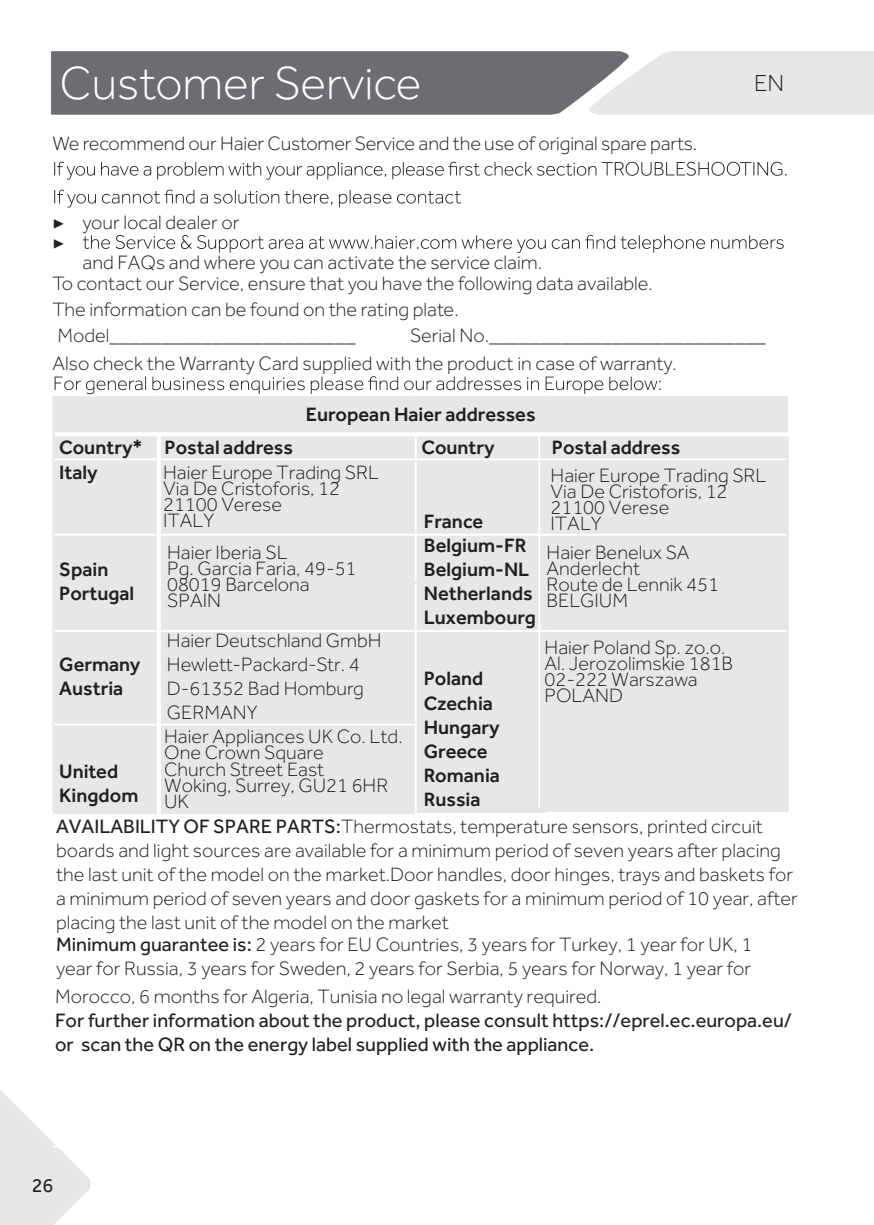
<style>
.page{position:relative;width:874px;height:1225px;background:#fff}
.page>*{position:absolute;margin:0;border:0;box-sizing:border-box;transform-origin:0 0}
.t1{font:300 48px "Effra";color:#fff}
.t2{font:300 24px "Effra";color:#231f20}
.t3{font:300 20px/16px "Effra";color:#231f20}
.t4{font:500 20px/24px "Effra";color:#231f20}
.t5{font:20px/24px "Effra";color:#231f20}
.t6{font:20px "Minion Pro";color:#231f20}
.s1{font-family:"Minion Pro";font-weight:400}
.s2{font-weight:400}
</style>
<div class="page">
<svg style="left:0;top:1090px;width:91px;height:135px"></svg>
<svg style="left:51px;top:51px;width:822px;height:64px;background:#969799"></svg>
<svg style="left:54px;top:162px;width:732px;height:18px"></svg>
<svg style="left:54px;top:190px;width:407px;height:18px"></svg>
<svg style="left:83px;top:235px;width:700px;height:18px"></svg>
<svg style="left:55px;top:376px;width:605px;height:18px"></svg>
<div style="left:159px;top:709px;width:256px;height:104px;background:#e6e7e9"></div>
<div style="left:53px;top:709px;width:106px;height:104px;background:#e6e7e9"></div>
<div style="left:546px;top:583px;width:241px;height:229px;background:#e6e7e9"></div>
<div style="left:415px;top:583px;width:131px;height:230px;background:#e6e7e9"></div>
<div style="left:159px;top:583px;width:256px;height:126px;background:#e6e7e9"></div>
<div style="left:53px;top:583px;width:106px;height:126px;background:#e6e7e9"></div>
<div style="left:546px;top:459px;width:241px;height:124px;background:#e6e7e9"></div>
<div style="left:415px;top:459px;width:131px;height:124px;background:#e6e7e9"></div>
<div style="left:159px;top:459px;width:256px;height:124px;background:#e6e7e9"></div>
<div style="left:53px;top:459px;width:106px;height:124px;background:#e6e7e9"></div>
<div style="left:546px;top:434px;width:241px;height:25px;background:#e6e7e9"></div>
<div style="left:415px;top:434px;width:131px;height:25px;background:#e6e7e9"></div>
<div style="left:159px;top:434px;width:256px;height:25px;background:#e6e7e9"></div>
<div style="left:53px;top:434px;width:106px;height:25px;background:#e6e7e9"></div>
<div style="left:53px;top:397px;width:734px;height:37px;background:#e6e7e9"></div>
<hr style="left:52px;top:398px;width:2px;height:36px;background:#e6e7e9">
<hr style="left:52px;top:396px;width:107px;height:2px;background:#e6e7e9">
<hr style="left:159px;top:396px;width:256px;height:2px;background:#e6e7e9">
<hr style="left:415px;top:396px;width:131px;height:2px;background:#e6e7e9">
<hr style="left:546px;top:396px;width:241px;height:2px;background:#e6e7e9">
<hr style="left:52px;top:434px;width:2px;height:25px;background:#e6e7e9">
<hr style="left:786px;top:436px;width:2px;height:23px;background:#e6e7e9">
<hr style="left:52px;top:459px;width:2px;height:124px;background:#e6e7e9">
<hr style="left:786px;top:459px;width:2px;height:124px;background:#e6e7e9">
<hr style="left:52px;top:583px;width:2px;height:126px;background:#e6e7e9">
<hr style="left:786px;top:583px;width:2px;height:126px;background:#e6e7e9">
<hr style="left:52px;top:709px;width:2px;height:101px;background:#e6e7e9">
<hr style="left:786px;top:709px;width:2px;height:101px;background:#e6e7e9">
<hr style="left:414px;top:436px;width:2px;height:22px;background:#fff">
<hr style="left:54px;top:458px;width:103px;height:2px;background:#fff">
<hr style="left:161px;top:458px;width:254px;height:2px;background:#fff">
<hr style="left:415px;top:458px;width:131px;height:2px;background:#fff">
<hr style="left:414px;top:460px;width:2px;height:122px;background:#fff">
<hr style="left:546px;top:458px;width:240px;height:2px;background:#fff">
<hr style="left:54px;top:534px;width:103px;height:2px;background:#fff">
<hr style="left:161px;top:534px;width:254px;height:2px;background:#fff">
<hr style="left:415px;top:534px;width:131px;height:2px;background:#fff">
<hr style="left:414px;top:584px;width:2px;height:124px;background:#fff">
<hr style="left:546px;top:534px;width:240px;height:2px;background:#fff">
<hr style="left:54px;top:630px;width:103px;height:2px;background:#fff">
<hr style="left:161px;top:630px;width:254px;height:2px;background:#fff">
<hr style="left:415px;top:630px;width:131px;height:2px;background:#fff">
<hr style="left:414px;top:707px;width:2px;height:108px;background:#fff">
<hr style="left:546px;top:630px;width:240px;height:2px;background:#fff">
<hr style="left:54px;top:723px;width:103px;height:2px;background:#fff">
<hr style="left:161px;top:723px;width:255px;height:2px;background:#fff">
<hr style="left:52px;top:1145px;width:107px;height:2px;background:#fff">
<hr style="left:54px;top:432px;width:105px;height:4px;background:#fff">
<hr style="left:159px;top:432px;width:256px;height:4px;background:#fff">
<hr style="left:415px;top:432px;width:131px;height:4px;background:#fff">
<hr style="left:546px;top:432px;width:242px;height:4px;background:#fff">
<hr style="left:157px;top:436px;width:4px;height:23px;background:#fff">
<hr style="left:157px;top:459px;width:4px;height:124px;background:#fff">
<hr style="left:538px;top:435px;width:2px;height:372px;background:#fff">
<hr style="left:157px;top:583px;width:4px;height:126px;background:#fff">
<hr style="left:157px;top:706px;width:4px;height:110px;background:#fff">
<h1 class="t1" style="left:60px;top:56px;width:363px">Customer Service</h1>
<p class="t2" style="left:754px;top:72px;width:32px">EN</p>
<p class="t3" style="left:52px;top:135px;width:646px">We recommend our Haier Customer Service and the use of original spare parts.</p>
<p class="t3" style="left:52px;top:214px;width:188px"><span class="s1">▶</span> your local dealer or</p>
<p class="t6" style="left:52px;top:229px;width:14px">▶</p>
<p class="t3" style="left:52px;top:251px;width:601px;line-height:21.8px;text-indent:30px">and FAQs and where you can activate the service claim.<br>To contact our Service, ensure that you have the following data available.</p>
<p class="t3" style="left:52px;top:296px;width:407px;line-height:26px">The information can be found on the rating plate.<br>Model________________________</p>
<p class="t3" style="left:52px;top:322px;width:714px;line-height:27.4px;text-indent:357px">Serial No.___________________________<br>Also check the Warranty Card supplied with the product in case of warranty.</p>
<p class="t4" style="left:305px;top:401px;width:231px">European Haier addresses</p>
<p class="t4" style="left:59px;top:435px;width:235px">Country* Postal address</p>
<p class="t4" style="left:421px;top:435px;width:75px">Country</p>
<p class="t4" style="left:551px;top:435px;width:130px">Postal address</p>
<p class="t4" style="left:59px;top:460px;width:40px">Italy</p>
<p class="t4" style="left:423px;top:509px;width:61px">France</p>
<p class="t4" style="left:59px;top:557px;width:77px">Spain<br>Portugal</p>
<p class="t3" style="left:163px;top:465px;width:217px">Haier Europe Trading SRL<br>Via De Cristoforis, 12<br>21100 Verese<br>ITALY</p>
<p class="t3" style="left:550px;top:468px;width:217px">Haier Europe Trading SRL<br>Via De Cristoforis, 12<br>21100 Verese<br>ITALY</p>
<p class="t4" style="left:423px;top:533px;width:114px">Belgium-FR<br>Belgium-NL<br>Netherlands<br>Luxembourg</p>
<p class="t3" style="left:167px;top:545px;width:191px">Haier Iberia SL<br>Pg. Garcia Faria, 49-51<br>08019 Barcelona<br>SPAIN</p>
<p class="t3" style="left:546px;top:545px;width:174px">Haier Benelux SA<br>Anderlecht<br>Route de Lennik 451<br>BELGIUM</p>
<p class="t4" style="left:59px;top:651px;width:83px">Germany<br>Austria</p>
<p class="t4" style="left:59px;top:759px;width:81px">United<br>Kingdom</p>
<p class="t3" style="left:167px;top:628px;width:216px;line-height:24px">Haier Deutschland GmbH<br>Hewlett-Packard-Str. 4<br>D-61352 Bad Homburg<br>GERMANY</p>
<p class="t3" style="left:164px;top:729px;width:240px">Haier Appliances UK Co. Ltd.<br>One Crown Square<br>Church Street East<br>Woking, Surrey, GU21 6HR<br>UK</p>
<p class="t4" style="left:423px;top:666px;width:78px">Poland<br>Czechia<br>Hungary<br>Greece<br>Romania<br>Russia</p>
<p class="t3" style="left:544px;top:640px;width:190px">Haier Poland Sp. zo.o.<br>Al. Jerozolimskie 181B<br>02-222 Warszawa<br>POLAND</p>
<p class="t3" style="left:56px;top:814px;width:743px;line-height:23.8px"><span class="s2">AVAILABILITY OF SPARE PARTS:</span>Thermostats, temperature sensors, printed circuit boards and light sources are available for a minimum period of seven years after placing the last unit of the model on the market.Door handles, door hinges, trays and baskets for a minimum period of seven years and door gaskets for a minimum period of 10 year, after placing the last unit of the model on the market<br><span class="s2">Minimum guarantee is:</span> 2 years for EU Countries, 3 years for Turkey, 1 year for UK, 1<br>year for Russia, 3 years for Sweden, 2 years for Serbia, 5 years for Norway, 1 year for</p>
<p class="t3" style="left:55px;top:988px;width:548px">Morocco, 6 months for Algeria, Tunisia no legal warranty required.</p>
<p class="t5" style="left:55px;top:1007px;width:738px">For further information about the product, please consult https://eprel.ec.europa.eu/ or scan the QR on the energy label supplied with the appliance.</p>
<p class="t5" style="left:32px;top:1173px;width:23px">26</p>
</div>
